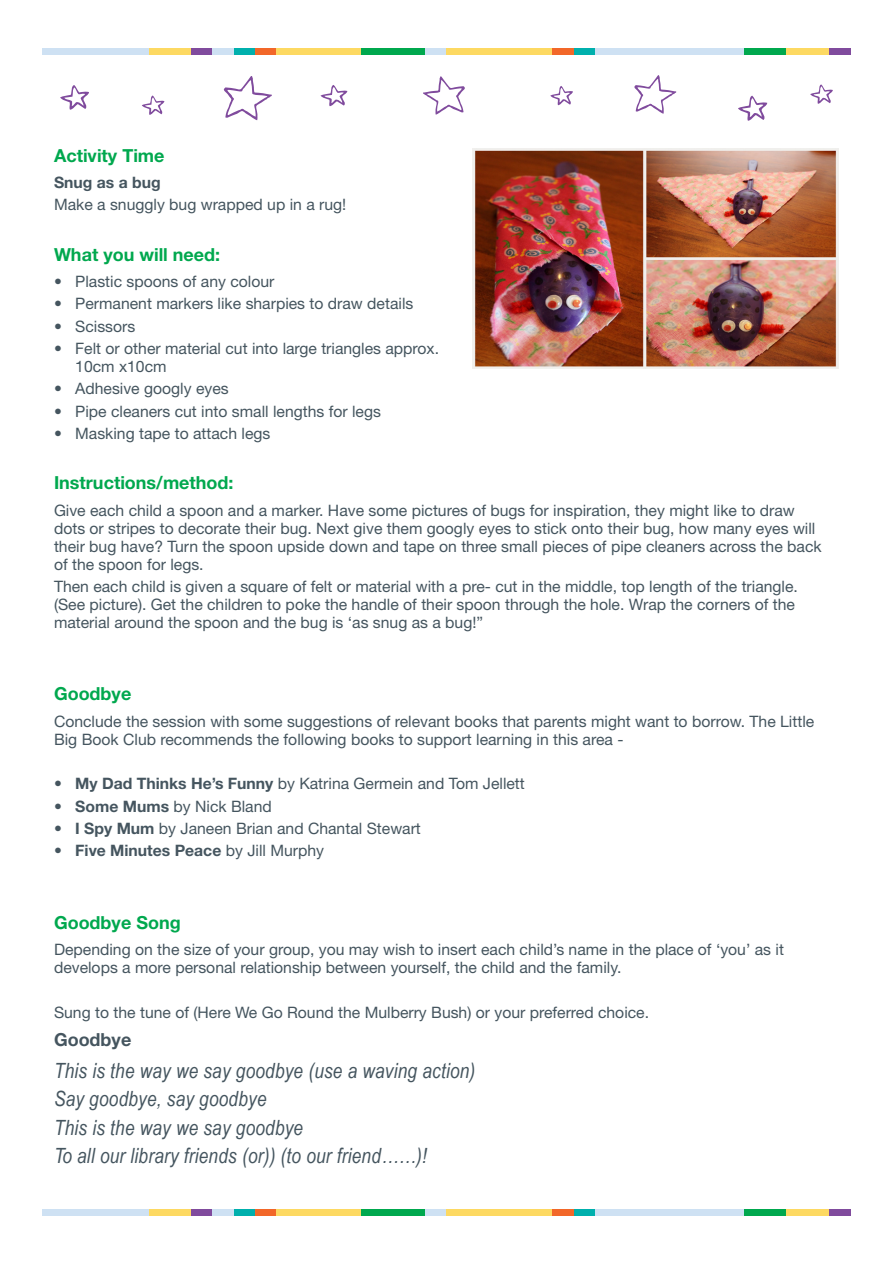
<style>
.page{position:relative;width:893px;height:1263px;background:#fff}
.page>*{position:absolute;margin:0;border:0;box-sizing:border-box;transform-origin:0 0}
.Song_italics{font:italic 21px "Arial Narrow";letter-spacing:.01em;color:#45555f}
.Act_Green_sub{font:700 18px "Helvetica Neue LT Std";color:#00a84e}
.sub_heading_Grey{font:700 18px "Helvetica Neue LT Std";color:#45555f}
.Act_body{font:15.75px/18px "Helvetica Neue LT Std";color:#45555f}
.Act_Body_bullets{font:15.75px/18px "Helvetica Neue LT Std";color:#45555f}
.Act_Body_bullets-2{font:700 15.75px "Helvetica Neue LT Std";color:#45555f}
.Sub_heading_bold{font:700 15.75px "Helvetica Neue LT Std";color:#45555f}
.s1{font-weight:700}
.s2{font-weight:400}
</style>
<div class="page">
<div style="left:43px;top:48px;width:106px;height:7px;background:#cee1f3"></div>
<div style="left:149px;top:48px;width:42px;height:7px;background:#fdd962"></div>
<div style="left:191px;top:48px;width:22px;height:7px;background:#804b9d"></div>
<div style="left:213px;top:48px;width:21px;height:7px;background:#cee1f3"></div>
<div style="left:234px;top:48px;width:21px;height:7px;background:#00b0ad"></div>
<div style="left:255px;top:48px;width:21px;height:7px;background:#f26729"></div>
<div style="left:276px;top:48px;width:85px;height:7px;background:#fdd962"></div>
<div style="left:361px;top:48px;width:64px;height:7px;background:#00a84e"></div>
<div style="left:425px;top:48px;width:21px;height:7px;background:#cee1f3"></div>
<div style="left:446px;top:48px;width:107px;height:7px;background:#fdd962"></div>
<div style="left:553px;top:48px;width:21px;height:7px;background:#f26729"></div>
<div style="left:574px;top:48px;width:21px;height:7px;background:#00b0ad"></div>
<div style="left:595px;top:48px;width:149px;height:7px;background:#cee1f3"></div>
<div style="left:744px;top:48px;width:43px;height:7px;background:#00a84e"></div>
<div style="left:787px;top:48px;width:42px;height:7px;background:#fdd962"></div>
<div style="left:829px;top:48px;width:21px;height:7px;background:#804b9d"></div>
<div style="left:43px;top:1209px;width:106px;height:6px;background:#cee1f3"></div>
<div style="left:149px;top:1209px;width:42px;height:6px;background:#fdd962"></div>
<div style="left:191px;top:1209px;width:22px;height:6px;background:#804b9d"></div>
<div style="left:213px;top:1209px;width:21px;height:6px;background:#cee1f3"></div>
<div style="left:234px;top:1209px;width:21px;height:6px;background:#00b0ad"></div>
<div style="left:255px;top:1209px;width:21px;height:6px;background:#f26729"></div>
<div style="left:276px;top:1209px;width:85px;height:6px;background:#fdd962"></div>
<div style="left:361px;top:1209px;width:64px;height:6px;background:#00a84e"></div>
<div style="left:425px;top:1209px;width:21px;height:6px;background:#cee1f3"></div>
<div style="left:446px;top:1209px;width:107px;height:6px;background:#fdd962"></div>
<div style="left:553px;top:1209px;width:21px;height:6px;background:#f26729"></div>
<div style="left:574px;top:1209px;width:21px;height:6px;background:#00b0ad"></div>
<div style="left:595px;top:1209px;width:149px;height:6px;background:#cee1f3"></div>
<div style="left:744px;top:1209px;width:43px;height:6px;background:#00a84e"></div>
<div style="left:787px;top:1209px;width:42px;height:6px;background:#fdd962"></div>
<div style="left:829px;top:1209px;width:21px;height:6px;background:#804b9d"></div>
<svg style="left:224px;top:76px;width:48px;height:44px"></svg>
<svg style="left:550px;top:86px;width:23px;height:19px"></svg>
<svg style="left:738px;top:96px;width:29px;height:25px"></svg>
<svg style="left:321px;top:85px;width:26px;height:21px"></svg>
<svg style="left:60px;top:85px;width:29px;height:25px"></svg>
<svg style="left:142px;top:96px;width:22px;height:19px"></svg>
<svg style="left:810px;top:84px;width:23px;height:20px"></svg>
<svg style="left:423px;top:76px;width:42px;height:39px"></svg>
<svg style="left:634px;top:75px;width:42px;height:39px"></svg>
<img style="left:472px;top:149px;width:367px;height:220px">
<p class="Act_Green_sub" style="left:54px;top:144px;width:112px">Activity Time</p>
<p class="Sub_heading_bold" style="left:54px;top:173px;width:108px">Snug as a bug</p>
<p class="Act_body" style="left:54px;top:196px;width:294px">Make a snuggly bug wrapped up in a rug!</p>
<p class="Act_Green_sub" style="left:54px;top:243px;width:168px">What you will need:</p>
<p class="Act_Body_bullets" style="left:54px;top:272px;width:222px">• Plastic spoons of any colour</p>
<p class="Act_Body_bullets" style="left:54px;top:295px;width:361px">• Permanent markers like sharpies to draw details</p>
<p class="Act_Body_bullets" style="left:54px;top:317px;width:83px">• Scissors</p>
<p class="Act_Body_bullets" style="left:75px;top:339px;width:365px;text-indent:-21px">• Felt or other material cut into large triangles approx.<br>10cm x10cm</p>
<p class="Act_Body_bullets" style="left:54px;top:379px;width:176px">• Adhesive googly eyes</p>
<p class="Act_Body_bullets" style="left:54px;top:402px;width:328px">• Pipe cleaners cut into small lengths for legs</p>
<p class="Act_Body_bullets" style="left:54px;top:424px;width:218px">• Masking tape to attach legs</p>
<p class="Act_Green_sub" style="left:54px;top:471px;width:181px">Instructions/method:</p>
<p class="Act_body" style="left:54px;top:501px;width:769px">Give each child a spoon and a marker. Have some pictures of bugs for inspiration, they might like to draw dots or stripes to decorate their bug. Next give them googly eyes to stick onto their bug, how many eyes will their bug have? Turn the spoon upside down and tape on three small pieces of pipe cleaners across the back of the spoon for legs.</p>
<p class="Act_body" style="left:54px;top:577px;width:745px">Then each child is given a square of felt or material with a pre- cut in the middle, top length of the triangle. (See picture). Get the children to poke the handle of their spoon through the hole. Wrap the corners of the material around the spoon and the bug is ‘as snug as a bug!”</p>
<p class="Act_Green_sub" style="left:54px;top:683px;width:79px">Goodbye</p>
<p class="Act_body" style="left:54px;top:712px;width:762px">Conclude the session with some suggestions of relevant books that parents might want to borrow. The Little<br>Big Book Club recommends the following books to support learning in this area -</p>
<p class="Act_Body_bullets" style="left:54px;top:774px;width:472px">• <span class="s1">My Dad Thinks He’s Funny</span> by Katrina Germein and Tom Jellett</p>
<p class="Act_Body_bullets" style="left:54px;top:797px;width:219px"><span class="s1">• Some Mums</span> by Nick Bland</p>
<p class="Act_Body_bullets" style="left:54px;top:819px;width:368px"><span class="s1">• I Spy Mum</span> by Janeen Brian and Chantal Stewart</p>
<p class="Act_Body_bullets-2" style="left:54px;top:841px;width:272px">• Five Minutes Peace <span class="s2">by Jill Murphy</span></p>
<p class="Act_Green_sub" style="left:54px;top:911px;width:128px">Goodbye Song</p>
<p class="Act_body" style="left:54px;top:940px;width:731px">Depending on the size of your group, you may wish to insert each child’s name in the place of ‘you’ as it develops a more personal relationship between yourself, the child and the family.</p>
<p class="Act_body" style="left:54px;top:1003px;width:597px">Sung to the tune of (Here We Go Round the Mulberry Bush) or your preferred choice.</p>
<p class="sub_heading_Grey" style="left:54px;top:1028px;width:79px">Goodbye</p>
<p class="Song_italics" style="left:54px;top:1056px;width:423px">This is the way we say goodbye (use a waving action)</p>
<p class="Song_italics" style="left:54px;top:1084px;width:214px">Say goodbye, say goodbye</p>
<p class="Song_italics" style="left:54px;top:1113px;width:251px">This is the way we say goodbye</p>
<p class="Song_italics" style="left:54px;top:1141px;width:374px">To all our library friends (or)) (to our friend……)!</p>
</div>
